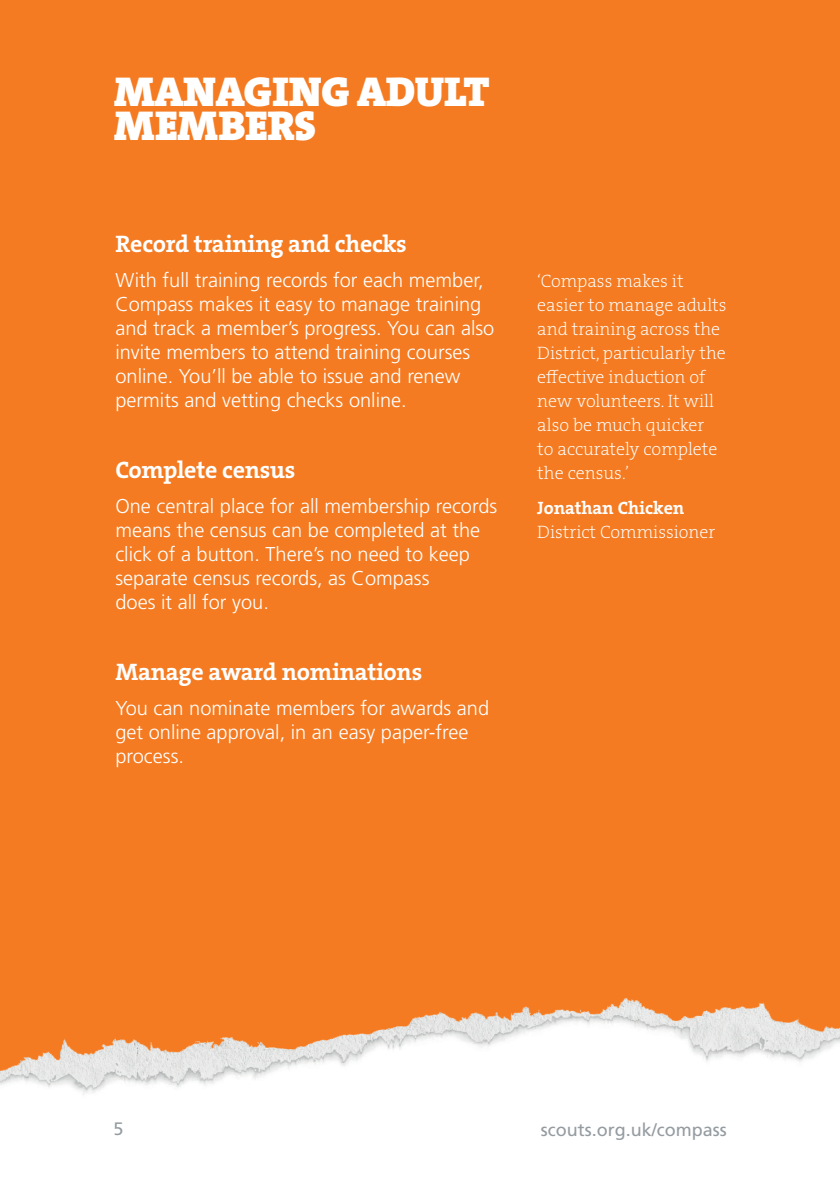
<style>
.page{position:relative;width:840px;height:1191px;background:#fff}
.page>*{position:absolute;margin:0;border:0;box-sizing:border-box;transform-origin:0 0}
.t1{font:42px/34px "The Serif HP9 Blk";letter-spacing:-.015em;color:#fff}
.t2{font:24px "The Serif HP7 Bld";letter-spacing:-.01em;color:#fff}
.t3{font:300 20px/24px "Frutiger";color:#fff}
.t4{font:18px/24px "The Serif HP2 Ex Lig";color:#fff}
.t5{font:18px "Frutiger";color:#959ca1}
.t6{font:18px "The Serif HP7 Bld";color:#fff}
</style>
<div class="page">
<div style="left:0;top:0;width:839px;height:1109px;background:#f47b21"></div>
<img style="left:0;top:998px;width:839px;height:111px">
<h1 class="t1" style="left:114px;top:74px;width:377px">MANAGING ADULT<br>MEMBERS</h1>
<p class="t2" style="left:115px;top:228px;width:293px">Record training and checks</p>
<p class="t3" style="left:115px;top:268px;width:380px">With full training records for each member, Compass makes it easy to manage training and track a member’s progress. You can also invite members to attend training courses online. You’ll be able to issue and renew permits and vetting checks online.</p>
<p class="t2" style="left:115px;top:454px;width:181px">Complete census</p>
<p class="t3" style="left:115px;top:494px;width:383px">One central place for all membership records means the census can be completed at the click of a button. There’s no need to keep separate census records, as Compass<br>does it all for you.</p>
<p class="t2" style="left:115px;top:656px;width:308px">Manage award nominations</p>
<p class="t3" style="left:115px;top:696px;width:375px">You can nominate members for awards and get online approval, in an easy paper-free process.</p>
<p class="t4" style="left:537px;top:269px;width:190px">‘Compass makes it easier to manage adults and training across the<br>District, particularly the effective induction of new volunteers. It will also be much quicker<br>to accurately complete the census.’</p>
<p class="t6" style="left:537px;top:496px;width:148px">Jonathan Chicken</p>
<p class="t4" style="left:537px;top:520px;width:179px">District Commissioner</p>
<p class="t5" style="left:113px;top:1117px;width:12px">5</p>
<p class="t5" style="left:540px;top:1119px;width:188px">scouts.org.uk/compass</p>
</div>
